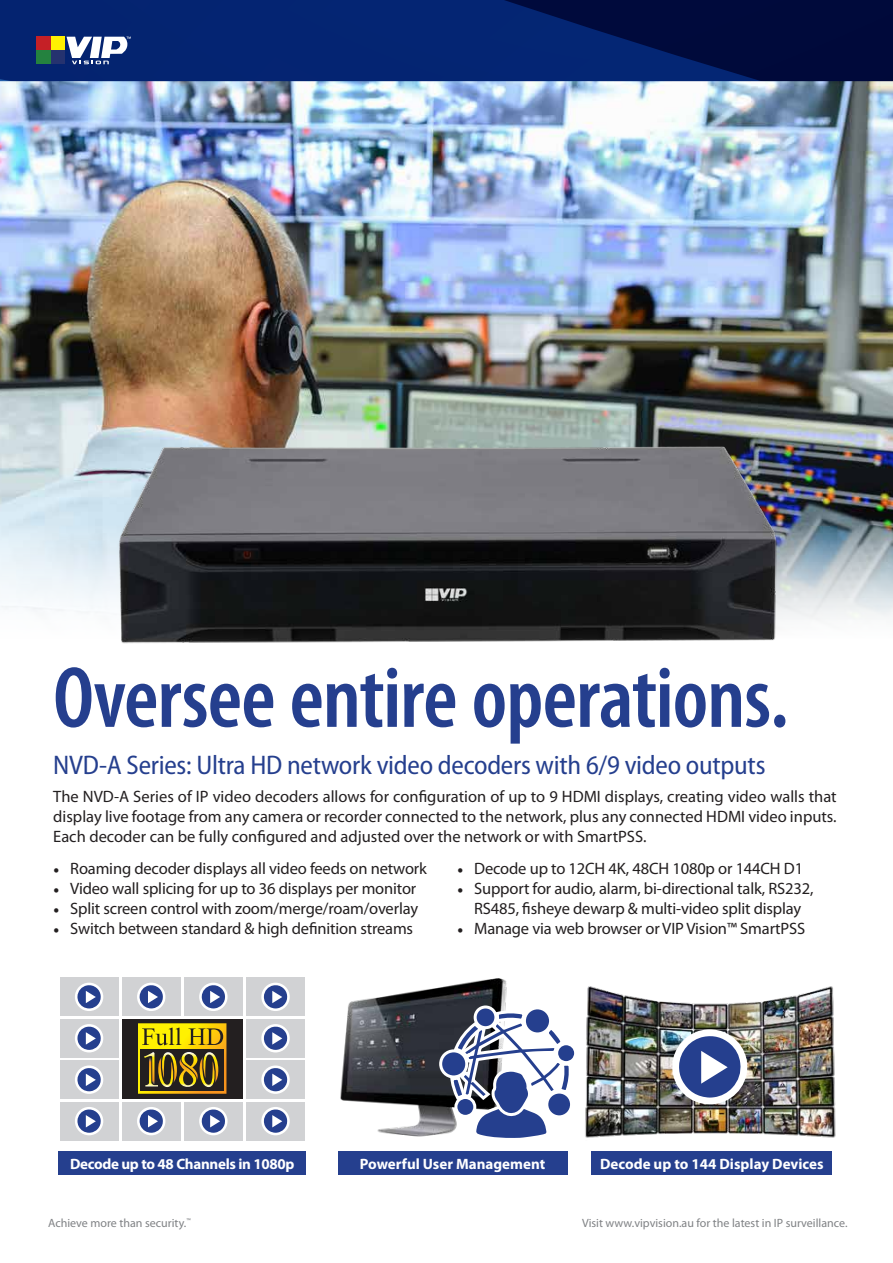
<style>
.page{position:relative;width:893px;height:1263px;background:#fff}
.page>*{position:absolute;margin:0;border:0;box-sizing:border-box;transform-origin:0 0}
.t1{font:600 condensed 87.45px "Myriad Pro";letter-spacing:-.01em;color:#253f8e}
.t2{font:semi-condensed 27px "Myriad Pro";letter-spacing:-.01em;color:#253f8e}
.t3{font:16.5px/19.8px "Myriad Pro";letter-spacing:-.01em;color:#231f20;text-align:justify}
.t4{font:700 15px "Myriad Pro";letter-spacing:-.005em;color:#fff}
.t5{font:12px "Myriad Pro";color:#808285}
.s1{font-family:"Minion Pro"}
</style>
<div class="page">
<svg style="left:0;top:0;width:893px;height:81px;background:#021c61"></svg>
<div style="left:36px;top:37px;width:14px;height:13px;background:#c52026"></div>
<div style="left:36px;top:51px;width:14px;height:13px;background:#24823f"></div>
<div style="left:51px;top:37px;width:14px;height:13px;background:#fff101"></div>
<div style="left:51px;top:51px;width:14px;height:13px;background:#25326f"></div>
<svg style="left:67px;top:37px;width:64px;height:27px"></svg>
<img style="left:340px;top:987px;width:98px;height:150px">
<img style="left:0;top:81px;width:893px;height:539px">
<img style="left:87px;top:422px;width:719px;height:222px">
<div style="left:592px;top:1151px;width:240px;height:24px;background:#253f8e"></div>
<div style="left:60px;top:978px;width:58px;height:38px;background:#d1d2d4"></div>
<div style="left:75px;top:983px;width:28px;height:28px;background:#fff;border-radius:50%"></div>
<svg style="left:77px;top:985px;width:24px;height:23px"></svg>
<div style="left:60px;top:1019px;width:58px;height:38px;background:#d1d2d4"></div>
<div style="left:75px;top:1024px;width:28px;height:28px;background:#fff;border-radius:50%"></div>
<svg style="left:77px;top:1026px;width:24px;height:24px"></svg>
<div style="left:60px;top:1061px;width:58px;height:38px;background:#d1d2d4"></div>
<svg style="left:75px;top:1065px;width:28px;height:29px"></svg>
<svg style="left:77px;top:1067px;width:24px;height:24px"></svg>
<div style="left:60px;top:1102px;width:58px;height:38px;background:#d1d2d4"></div>
<div style="left:75px;top:1107px;width:28px;height:28px;background:#fff;border-radius:50%"></div>
<svg style="left:77px;top:1109px;width:24px;height:24px"></svg>
<div style="left:122px;top:978px;width:58px;height:38px;background:#d1d2d4"></div>
<svg style="left:137px;top:983px;width:28px;height:28px"></svg>
<svg style="left:140px;top:985px;width:23px;height:23px"></svg>
<div style="left:122px;top:1102px;width:58px;height:38px;background:#d1d2d4"></div>
<div style="left:137px;top:1107px;width:28px;height:28px;background:#fff;border-radius:50%"></div>
<svg style="left:140px;top:1109px;width:23px;height:24px"></svg>
<div style="left:184px;top:978px;width:59px;height:38px;background:#d1d2d4"></div>
<svg style="left:199px;top:983px;width:29px;height:28px"></svg>
<svg style="left:202px;top:985px;width:23px;height:23px"></svg>
<div style="left:184px;top:1102px;width:59px;height:38px;background:#d1d2d4"></div>
<svg style="left:199px;top:1107px;width:29px;height:28px"></svg>
<svg style="left:202px;top:1109px;width:23px;height:24px"></svg>
<div style="left:246px;top:978px;width:59px;height:38px;background:#d1d2d4"></div>
<svg style="left:261px;top:983px;width:29px;height:28px"></svg>
<svg style="left:264px;top:985px;width:23px;height:23px"></svg>
<div style="left:246px;top:1019px;width:59px;height:38px;background:#d1d2d4"></div>
<svg style="left:261px;top:1024px;width:29px;height:28px"></svg>
<svg style="left:264px;top:1026px;width:23px;height:24px"></svg>
<div style="left:246px;top:1061px;width:59px;height:38px;background:#d1d2d4"></div>
<svg style="left:261px;top:1065px;width:29px;height:29px"></svg>
<svg style="left:264px;top:1067px;width:23px;height:24px"></svg>
<div style="left:246px;top:1102px;width:59px;height:38px;background:#d1d2d4"></div>
<svg style="left:261px;top:1107px;width:29px;height:28px"></svg>
<svg style="left:264px;top:1109px;width:23px;height:24px"></svg>
<div style="left:122px;top:1019px;width:120px;height:80px;background:#231f20"></div>
<svg style="left:138px;top:1023px;width:88px;height:71px"></svg>
<div style="left:58px;top:1151px;width:248px;height:24px;background:#253f8e"></div>
<img style="left:585px;top:986px;width:251px;height:152px">
<div style="left:672px;top:1029px;width:75px;height:75px;background:#fff;border-radius:50%"></div>
<svg style="left:679px;top:1035px;width:62px;height:62px"></svg>
<div style="left:338px;top:1151px;width:229px;height:24px;background:#253f8e"></div>
<svg style="left:438px;top:978px;width:137px;height:160px"></svg>
<h1 class="t1" style="left:53px;top:644px;width:737px">Oversee entire operations.</h1>
<h2 class="t2" style="left:53px;top:748px;width:714px">NVD-A Series: Ultra HD network video decoders with 6/9 video outputs</h2>
<p class="t3" style="left:53px;top:786px;width:785px">The NVD-A Series of IP video decoders allows for configuration of up to 9 HDMI displays, creating video walls that display live footage from any camera or recorder connected to the network, plus any connected HDMI video inputs.<br>Each decoder can be fully configured and adjusted over the network or with SmartPSS.</p>
<p class="t3" style="left:53px;top:858px;width:375px"><span class="s1">•</span> Roaming decoder displays all video feeds on network</p>
<p class="t3" style="left:53px;top:878px;width:365px"><span class="s1">•</span> Video wall splicing for up to 36 displays per monitor</p>
<p class="t3" style="left:53px;top:898px;width:366px"><span class="s1">•</span> Split screen control with zoom/merge/roam/overlay</p>
<p class="t3" style="left:53px;top:918px;width:361px"><span class="s1">•</span> Switch between standard &amp; high definition streams</p>
<p class="t3" style="left:457px;top:858px;width:348px"><span class="s1">•</span> Decode up to 12CH 4K, 48CH 1080p or 144CH D1</p>
<p class="t3" style="left:457px;top:878px;width:358px;text-align:center"><span class="s1">•</span> Support for audio, alarm, bi-directional talk, RS232,<br>RS485, fisheye dewarp &amp; multi-video split display</p>
<p class="t3" style="left:457px;top:918px;width:350px"><span class="s1">•</span> Manage via web browser or VIP Vision™ SmartPSS</p>
<p class="t4" style="left:70px;top:1154px;width:226px">Decode up to 48 Channels in 1080p</p>
<p class="t4" style="left:360px;top:1154px;width:187px">Powerful User Management</p>
<p class="t4" style="left:600px;top:1154px;width:225px">Decode up to 144 Display Devices</p>
<p class="t5" style="left:48px;top:1215px;width:144px">Achieve more than security.<sup>™</sup></p>
<p class="t5" style="left:582px;top:1215px;width:267px">Visit www.vipvision.au for the latest in IP surveillance.</p>
</div>
